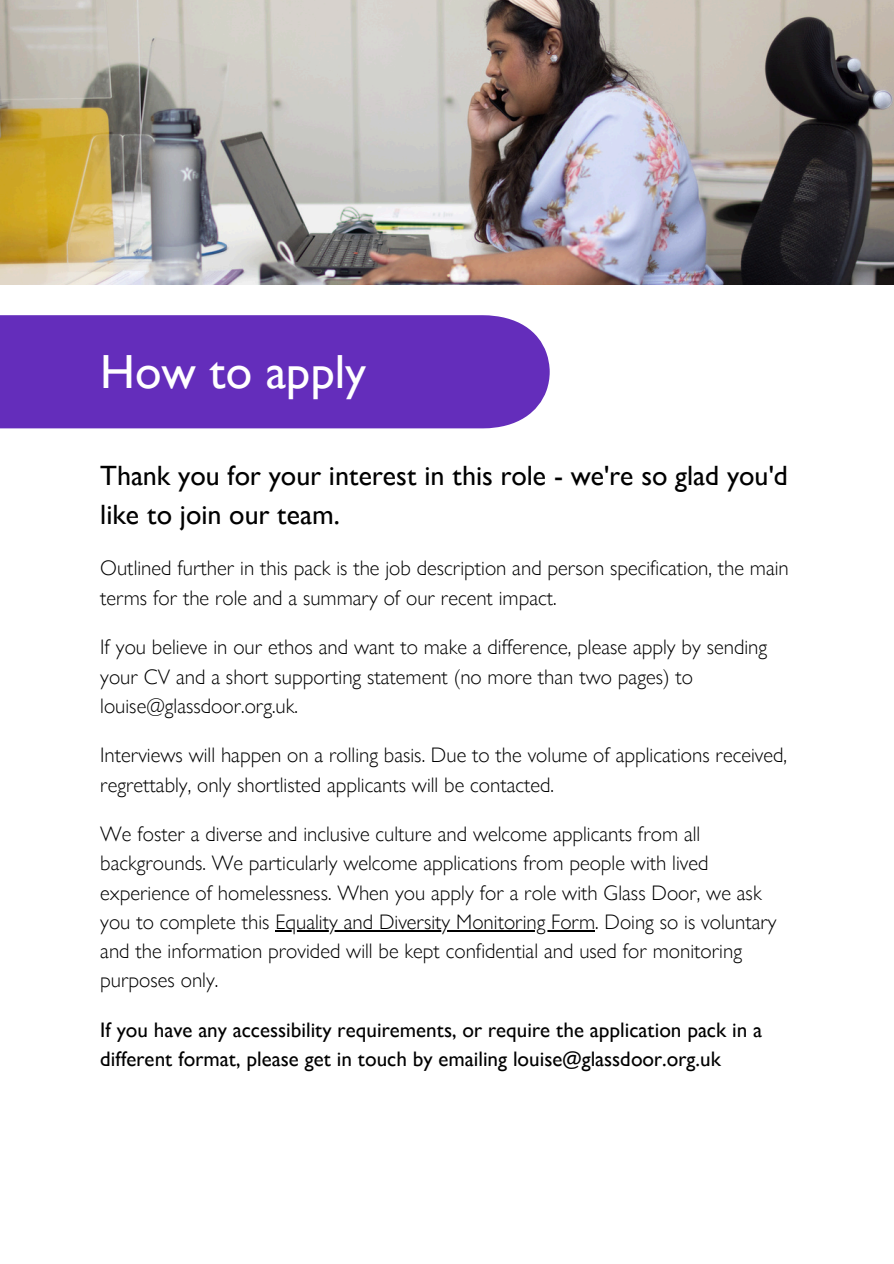
<style>
.page{position:relative;width:894px;height:1264px;background:#fff}
.page>*{position:absolute;margin:0;border:0;box-sizing:border-box;transform-origin:0 0}
.t1{font:47.85px "Gill Sans Nova";color:#fff}
.t2{font:27.9px/38.2px "Gill Sans Nova";color:#000}
.t3{font:300 21px/29.2px "Gill Sans Nova";color:#000}
.t4{font:21px/29.2px "Gill Sans Nova";color:#000}
</style>
<div class="page">
<img style="left:0;top:0;width:893px;height:284px">
<hr style="left:275px;top:930px;width:320px;height:1px;background:#000">
<div style="left:0;top:315px;width:549px;height:113px;background:#642dbb"></div>
<h2 class="t1" style="left:100px;top:339px;width:267px">How to apply</h2>
<h1 class="t2" style="left:100px;top:456px;width:689px">Thank you for your interest in this role - we're so glad you'd like to join our team.</h1>
<h3 class="t3" style="left:100px;top:553px;width:690px">Outlined further in this pack is the job description and person specification, the main terms for the role and a summary of our recent impact.</h3>
<p class="t3" style="left:100px;top:632px;width:668px">If you believe in our ethos and want to make a difference, please apply by sending your CV and a short supporting statement (no more than two pages) to louise@glassdoor.org.uk.</p>
<p class="t3" style="left:100px;top:740px;width:688px">Interviews will happen on a rolling basis. Due to the volume of applications received, regrettably, only shortlisted applicants will be contacted.</p>
<p class="t3" style="left:100px;top:819px;width:677px">We foster a diverse and inclusive culture and welcome applicants from all backgrounds. We particularly welcome applications from people with lived experience of homelessness. When you apply for a role with Glass Door, we ask you to complete this Equality and Diversity Monitoring Form. Doing so is voluntary</p>
<p class="t3" style="left:100px;top:936px;width:643px">and the information provided will be kept confidential and used for monitoring purposes only.</p>
<p class="t4" style="left:100px;top:1014px;width:663px">If you have any accessibility requirements, or require the application pack in a different format, please get in touch by emailing louise@glassdoor.org.uk</p>
</div>
